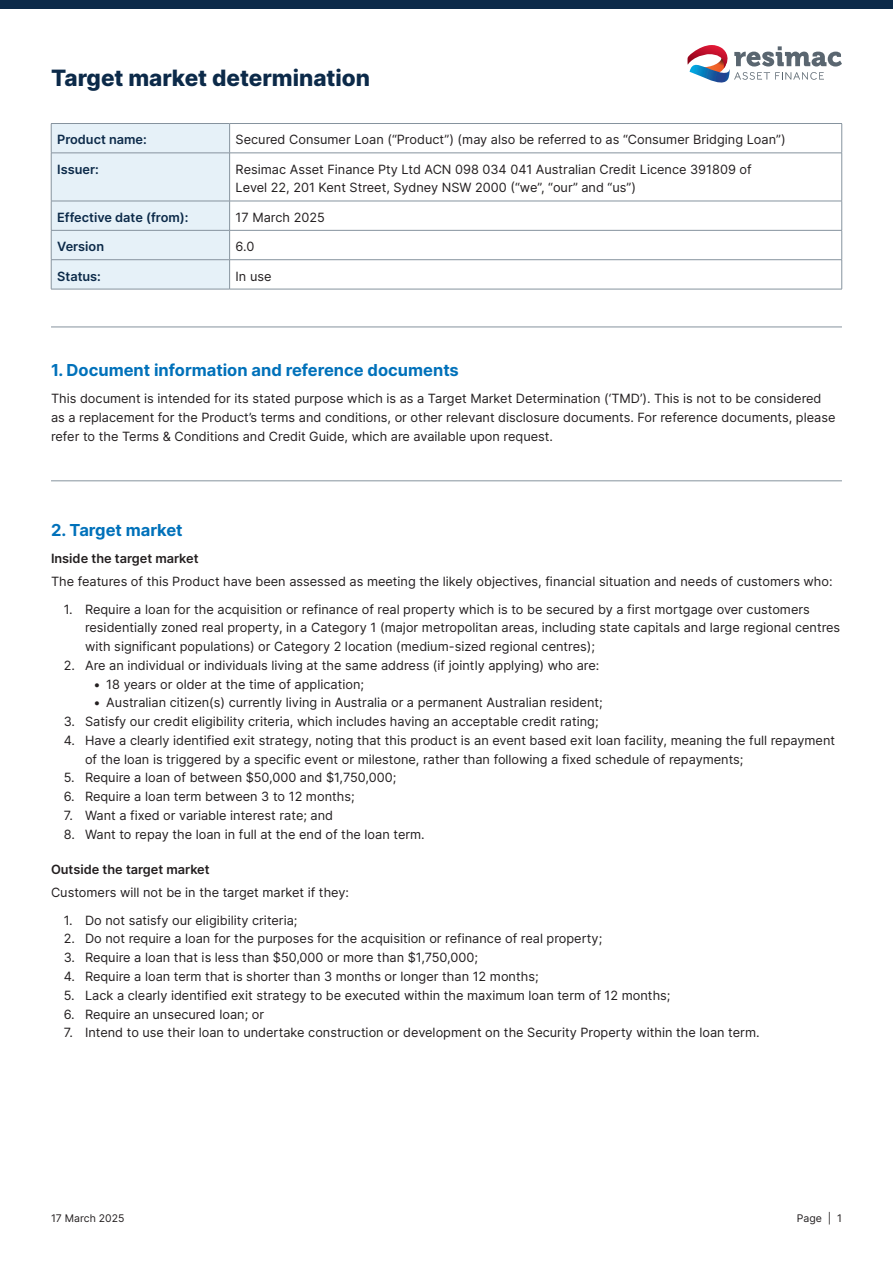
<style>
.page{position:relative;width:893px;height:1263px;background:#fff}
.page>*{position:absolute;margin:0;border:0;box-sizing:border-box;transform-origin:0 0}
.t1{font:800 22.5px "Inter";color:#0c2a49}
.t2{font:700 16.5px "Inter";color:#0071ba}
.t3{font:12.75px/18.8px "Inter";color:#231f20}
.t4{font:600 12.75px "Inter";color:#0c2a49}
.t5{font:600 12.75px "Inter";color:#231f20}
.t6{font:10.5px "Inter";color:#231f20}
</style>
<div class="page">
<div style="left:0;top:0;width:893px;height:9px;background:#0c2a49"></div>
<svg style="left:687px;top:45px;width:155px;height:38px"></svg>
<hr style="left:230px;top:123px;width:612px;height:1px;background:#86939e">
<svg style="left:841px;top:124px;width:1px;height:29px"></svg>
<hr style="left:230px;top:153px;width:612px;height:1px;background:#86939e">
<hr style="left:841px;top:153px;width:1px;height:48px;background:#86939e">
<hr style="left:230px;top:201px;width:612px;height:1px;background:#86939e">
<hr style="left:230px;top:230px;width:612px;height:1px;background:#86939e">
<hr style="left:230px;top:259px;width:612px;height:1px;background:#86939e">
<svg style="left:51px;top:123px;width:179px;height:166px;background:#e2edf4"></svg>
<svg style="left:841px;top:201px;width:1px;height:88px"></svg>
<hr style="left:51px;top:289px;width:179px;height:1px;background:#86939e">
<hr style="left:230px;top:289px;width:612px;height:1px;background:#86939e">
<hr style="left:51px;top:327px;width:791px;height:1px;background:#86939e">
<hr style="left:51px;top:481px;width:791px;height:1px;background:#86939e">
<p class="t1" style="left:51px;top:61px;width:321px">Target market determination</p>
<p class="t4" style="left:57px;top:130px;width:91px">Product name:</p>
<p class="t3" style="left:236px;top:130px;width:551px">Secured Consumer Loan (“Product”) (may also be referred to as “Consumer Bridging Loan”)</p>
<p class="t4" style="left:57px;top:160px;width:43px">Issuer:</p>
<p class="t3" style="left:236px;top:159px;width:518px">Resimac Asset Finance Pty Ltd ACN 098 034 041 Australian Credit Licence 391809 of</p>
<p class="t3" style="left:236px;top:178px;width:402px">Level 22, 201 Kent Street, Sydney NSW 2000 (“we”, “our” and “us”)</p>
<p class="t4" style="left:57px;top:208px;width:133px">Effective date (from):</p>
<p class="t3" style="left:236px;top:208px;width:91px">17 March 2025</p>
<p class="t4" style="left:57px;top:237px;width:48px">Version</p>
<p class="t3" style="left:236px;top:237px;width:20px">6.0</p>
<p class="t4" style="left:57px;top:267px;width:45px">Status:</p>
<p class="t3" style="left:236px;top:266px;width:37px">In use</p>
<p class="t2" style="left:51px;top:358px;width:409px">1. Document information and reference documents</p>
<p class="t3" style="left:51px;top:389px;width:786px">This document is intended for its stated purpose which is as a Target Market Determination (‘TMD’). This is not to be considered as a replacement for the Product’s terms and conditions, or other relevant disclosure documents. For reference documents, please refer to the Terms &amp; Conditions and Credit Guide, which are available upon request.</p>
<p class="t2" style="left:51px;top:518px;width:133px">2. Target market</p>
<p class="t5" style="left:51px;top:549px;width:149px">Inside the target market</p>
<p class="t3" style="left:51px;top:572px;width:783px">The features of this Product have been assessed as meeting the likely objectives, financial situation and needs of customers who:</p>
<p class="t3" style="left:85px;top:599px;width:757px;text-indent:-21px">1. Require a loan for the acquisition or refinance of real property which is to be secured by a first mortgage over customers residentially zoned real property, in a Category 1 (major metropolitan areas, including state capitals and large regional centres with significant populations) or Category 2 location (medium-sized regional centres);</p>
<p class="t3" style="left:64px;top:656px;width:537px">2. Are an individual or individuals living at the same address (if jointly applying) who are:</p>
<p class="t3" style="left:94px;top:674px;width:272px">• 18 years or older at the time of application;</p>
<p class="t3" style="left:94px;top:693px;width:511px">• Australian citizen(s) currently living in Australia or a permanent Australian resident;</p>
<p class="t3" style="left:64px;top:712px;width:536px">3. Satisfy our credit eligibility criteria, which includes having an acceptable credit rating;</p>
<p class="t3" style="left:85px;top:731px;width:751px;text-indent:-21px">4. Have a clearly identified exit strategy, noting that this product is an event based exit loan facility, meaning the full repayment of the loan is triggered by a specific event or milestone, rather than following a fixed schedule of repayments;</p>
<p class="t3" style="left:64px;top:768px;width:334px">5. Require a loan of between $50,000 and $1,750,000;</p>
<p class="t3" style="left:64px;top:787px;width:292px">6. Require a loan term between 3 to 12 months;</p>
<p class="t3" style="left:64px;top:806px;width:271px">7. Want a fixed or variable interest rate; and</p>
<p class="t3" style="left:64px;top:824px;width:363px">8. Want to repay the loan in full at the end of the loan term.</p>
<p class="t5" style="left:51px;top:860px;width:160px">Outside the target market</p>
<p class="t3" style="left:51px;top:883px;width:300px">Customers will not be in the target market if they:</p>
<p class="t3" style="left:64px;top:910px;width:235px">1. Do not satisfy our eligibility criteria;</p>
<p class="t3" style="left:64px;top:929px;width:540px">2. Do not require a loan for the purposes for the acquisition or refinance of real property;</p>
<p class="t3" style="left:64px;top:948px;width:416px">3. Require a loan that is less than $50,000 or more than $1,750,000;</p>
<p class="t3" style="left:64px;top:967px;width:476px">4. Require a loan term that is shorter than 3 months or longer than 12 months;</p>
<p class="t3" style="left:64px;top:985px;width:608px">5. Lack a clearly identified exit strategy to be executed within the maximum loan term of 12 months;</p>
<p class="t3" style="left:64px;top:1004px;width:202px">6. Require an unsecured loan; or</p>
<p class="t3" style="left:64px;top:1023px;width:697px">7. Intend to use their loan to undertake construction or development on the Security Property within the loan term.</p>
<p class="t6" style="left:51px;top:1211px;width:75px">17 March 2025</p>
<p class="t6" style="left:797px;top:1211px;width:47px">Page | 1</p>
</div>
